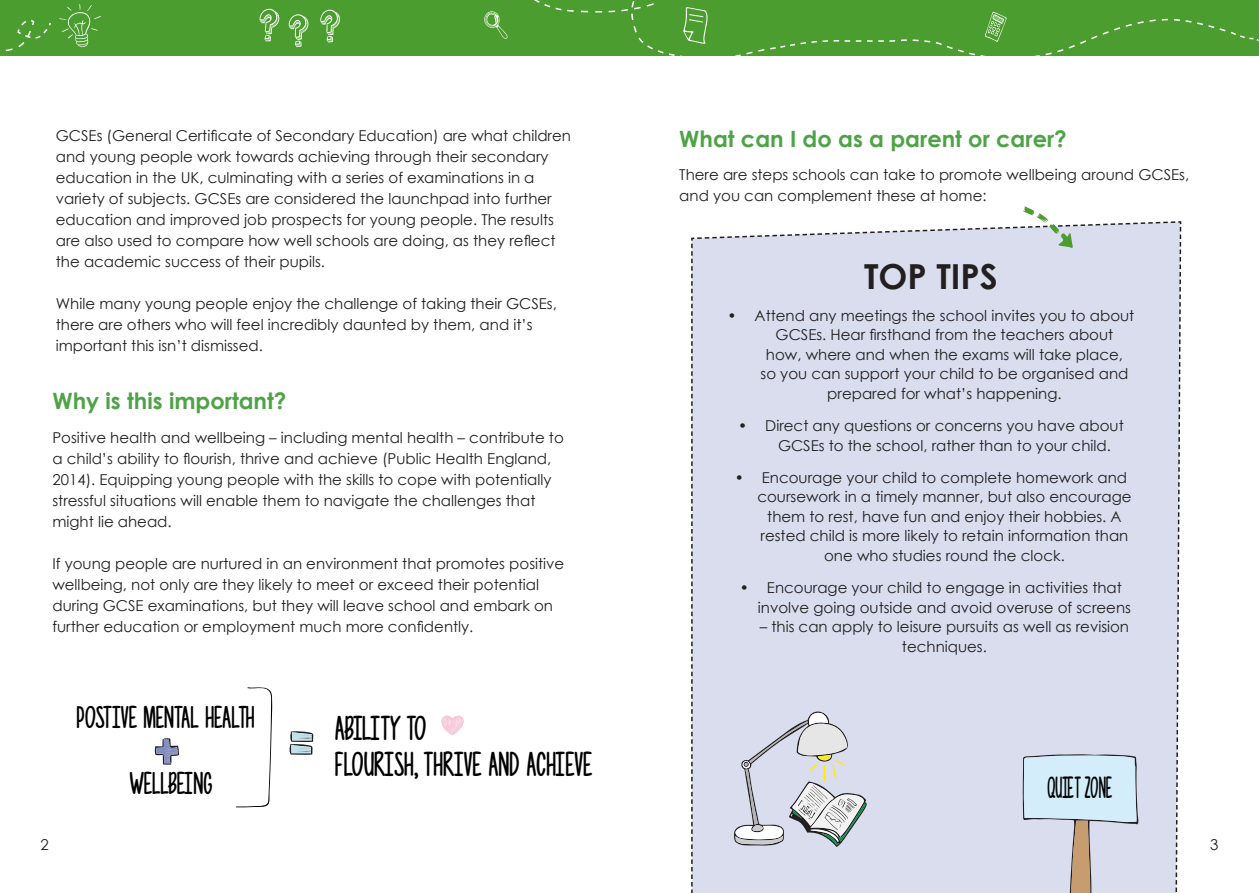
<style>
.page{position:relative;width:1259px;height:893px;background:#fff}
.page>*{position:absolute;margin:0;border:0;box-sizing:border-box;transform-origin:0 0}
.Head_2_x{font:700 34.5px "Century Gothic";color:#231f20}
.t1{font:30.45px/36.6px "Photographs";color:#000}
.t2{font:27.75px "Photographs";color:#000}
.t3{font:27px "Photographs";color:#000;scale:.76 1}
.Head_2_x-2{font:700 22.5px "Century Gothic";color:#4ea346}
.t4{font:15px/21px "Century Gothic";color:#231f20}
</style>
<div class="page">
<div style="left:0;top:0;width:1259px;height:56px;background:#4c9d2f"></div>
<svg style="left:289px;top:14px;width:19px;height:33px"></svg>
<svg style="left:320px;top:9px;width:20px;height:33px"></svg>
<svg style="left:259px;top:8px;width:20px;height:33px"></svg>
<svg style="left:5px;top:20px;width:46px;height:32px"></svg>
<svg style="left:60px;top:4px;width:41px;height:43px"></svg>
<svg style="left:534px;top:0;width:725px;height:56px"></svg>
<svg style="left:484px;top:11px;width:23px;height:28px"></svg>
<svg style="left:155px;top:738px;width:24px;height:27px"></svg>
<svg style="left:236px;top:687px;width:36px;height:121px"></svg>
<svg style="left:289px;top:731px;width:24px;height:24px"></svg>
<svg style="left:441px;top:715px;width:23px;height:20px"></svg>
<svg style="left:691px;top:206px;width:491px;height:687px;background:#d9dceb"></svg>
<p class="t4" style="left:56px;top:125px;width:516px">GCSEs (General Certificate of Secondary Education) are what children and young people work towards achieving through their secondary education in the UK, culminating with a series of examinations in a variety of subjects. GCSEs are considered the launchpad into further education and improved job prospects for young people. The results are also used to compare how well schools are doing, as they reflect the academic success of their pupils.</p>
<p class="t4" style="left:56px;top:293px;width:502px">While many young people enjoy the challenge of taking their GCSEs, there are others who will feel incredibly daunted by them, and it’s important this isn’t dismissed.</p>
<p class="Head_2_x-2" style="left:52px;top:384px;width:236px">Why is this important?</p>
<p class="t4" style="left:52px;top:426px;width:513px">Positive health and wellbeing – including mental health – contribute to a child’s ability to flourish, thrive and achieve (Public Health England, 2014). Equipping young people with the skills to cope with potentially stressful situations will enable them to navigate the challenges that might lie ahead.</p>
<p class="t4" style="left:52px;top:552px;width:513px">If young people are nurtured in an environment that promotes positive wellbeing, not only are they likely to meet or exceed their potential during GCSE examinations, but they will leave school and embark on further education or employment much more confidently.</p>
<h3 class="t2" style="left:76px;top:699px;width:180px">POSTIVE MENTAL HEALTH</h3>
<h3 class="t2" style="left:130px;top:766px;width:84px">WELLBEING</h3>
<h2 class="t1" style="left:335px;top:710px;width:259px">ABILI TY TO<br>FLOURISH, THRIVE AND ACHIEVE</h2>
<p class="Head_2_x-2" style="left:679px;top:121px;width:389px">What can I do as a parent or carer?</p>
<p class="t4" style="left:679px;top:164px;width:511px">There are steps schools can take to promote wellbeing around GCSEs, and you can complement these at home:</p>
<p class="Head_2_x" style="left:864px;top:250px;width:135px">TOP TIPS</p>
<p class="t4" style="left:727px;top:305px;width:408px">• Attend any meetings the school invites you to about</p>
<p class="t4" style="left:775px;top:324px;width:339px">GCSEs. Hear firsthand from the teachers about</p>
<p class="t4" style="left:766px;top:344px;width:358px">how, where and when the exams will take place,</p>
<p class="t4" style="left:760px;top:363px;width:369px">so you can support your child to be organised and</p>
<p class="t4" style="left:827px;top:383px;width:236px">prepared for what’s happening.</p>
<p class="t4" style="left:778px;top:416px;width:347px;line-height:19.5px;text-indent:-40px">• Direct any questions or concerns you have about<br>GCSEs to the school, rather than to your child.</p>
<p class="t4" style="left:735px;top:467px;width:394px">• Encourage your child to complete homework and</p>
<p class="t4" style="left:757px;top:486px;width:376px">coursework in a timely manner, but also encourage</p>
<p class="t4" style="left:767px;top:506px;width:356px">them to rest, have fun and enjoy their hobbies. A</p>
<p class="t4" style="left:760px;top:525px;width:369px">rested child is more likely to retain information than</p>
<p class="t4" style="left:824px;top:545px;width:242px">one who studies round the clock.</p>
<p class="t4" style="left:758px;top:578px;width:374px;line-height:19.5px;text-indent:-18px">• Encourage your child to engage in activities that involve going outside and avoid overuse of screens</p>
<p class="t4" style="left:760px;top:617px;width:371px;line-height:19.5px;text-align:center">– this can apply to leisure pursuits as well as revision techniques.</p>
<h3 class="t3" style="left:1047px;top:770px;width:86px">QUIET ZONE</h3>
<p class="t4" style="left:40px;top:834px;width:10px">2</p>
<p class="t4" style="left:1210px;top:834px;width:10px">3</p>
</div>
